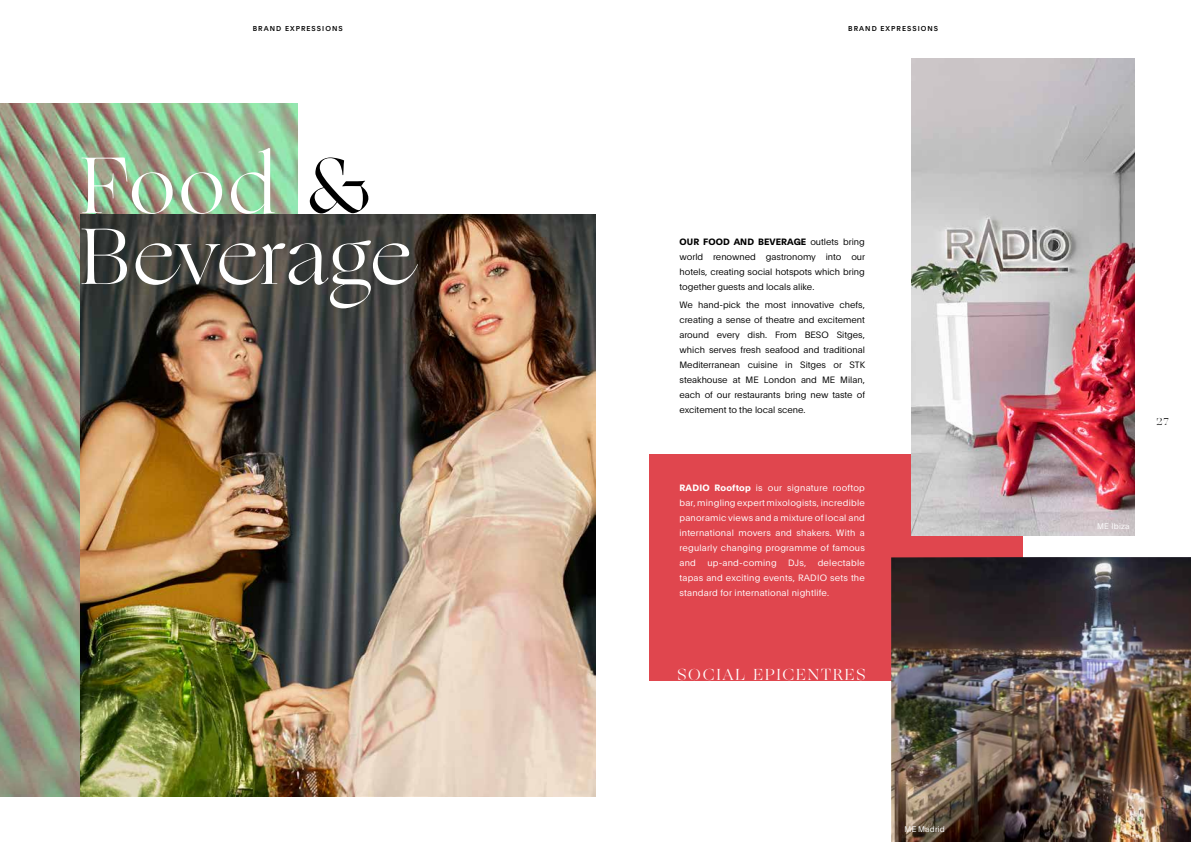
<style>
.page{position:relative;width:1191px;height:842px;background:#fff}
.page>*{position:absolute;margin:0;border:0;box-sizing:border-box;transform-origin:0 0}
.t1{font:80px/71px "Ogg";letter-spacing:.025em;color:#fff}
.t2{font:16px "Ogg";letter-spacing:.1em;color:#fff}
.t3{font:10px "Ogg";color:#000}
.t4{font:300 9px/15px "Plain";color:#000;text-align:justify}
.t5{font:300 9px/15px "Plain";letter-spacing:.025em;color:#fff;text-align:justify}
.t6{font:300 8px "Plain";letter-spacing:.025em;color:#fff}
.t7{font:500 7px "Plain";letter-spacing:.15em;color:#000}
.s1{color:#000}
.s2{font-weight:700}
</style>
<div class="page">
<img style="left:0;top:103px;width:298px;height:693px">
<img style="left:80px;top:214px;width:515px;height:582px">
<div style="left:649px;top:454px;width:374px;height:226px;background:#e0464e"></div>
<img style="left:891px;top:557px;width:300px;height:285px">
<img style="left:911px;top:58px;width:223px;height:477px">
<p class="t7" style="left:253px;top:23px;width:91px">BRAND EXPRESSIONS</p>
<p class="t7" style="left:848px;top:23px;width:91px">BRAND EXPRESSIONS</p>
<h1 class="t1" style="left:80px;top:151px;width:332px">Food <span class="s1">&amp;<br></span>Beverage</h1>
<p class="t4" style="left:679px;top:234px;width:187px"><span class="s2">OUR FOOD AND BEVERAGE</span> outlets bring world renowned gastronomy into our hotels, creating social hotspots which bring together guests and locals alike.</p>
<p class="t4" style="left:679px;top:296px;width:187px">We hand-pick the most innovative chefs, creating a sense of theatre and excitement around every dish. From BESO Sitges, which serves fresh seafood and traditional Mediterranean cuisine in Sitges or STK steakhouse at ME London and ME Milan, each of our restaurants bring new taste of excitement to the local scene.</p>
<p class="t5" style="left:679px;top:480px;width:187px"><span class="s2">RADIO Rooftop</span> is our signature rooftop bar, mingling expert mixologists, incredible panoramic views and a mixture of local and international movers and shakers. With a regularly changing programme of famous and</p>
<p class="t5" style="left:679px;top:555px;width:187px;text-indent:138px">delectable tapas and exciting events, RADIO sets the standard for international nightlife.</p>
<p class="t5" style="left:707px;top:555px;width:71px">up-and-coming</p>
<p class="t5" style="left:788px;top:555px;width:20px">DJs,</p>
<h2 class="t2" style="left:677px;top:663px;width:189px">SOCIAL EPICENTRES</h2>
<p class="t6" style="left:904px;top:823px;width:42px">ME Madrid</p>
<p class="t3" style="left:1156px;top:414px;width:14px">27</p>
<p class="t6" style="left:1097px;top:521px;width:34px">ME Ibiza</p>
</div>
